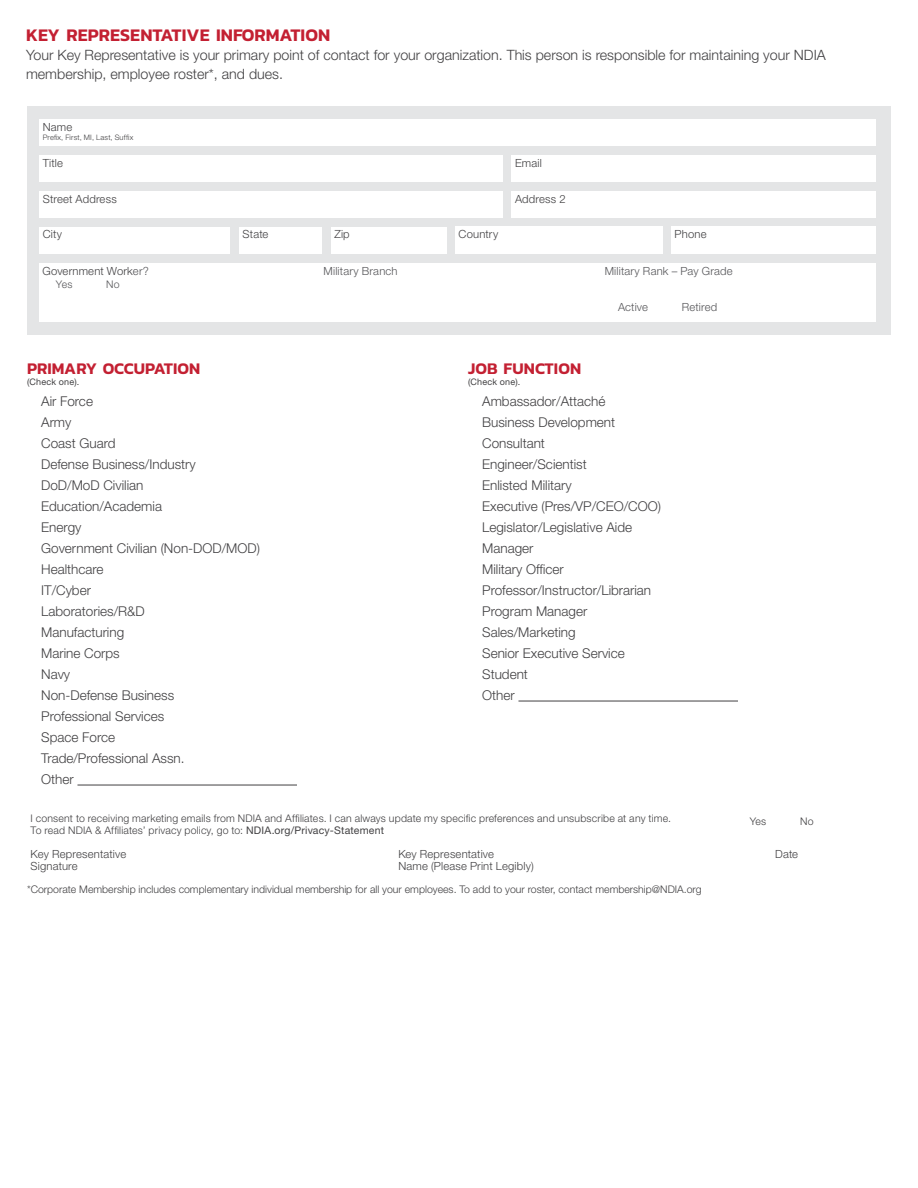
<style>
.page{position:relative;width:918px;height:1188px;background:#fff}
.page>*{position:absolute;margin:0;border:0;box-sizing:border-box;transform-origin:0 0}
.t1{font:600 18px "Kanit";letter-spacing:.005em;color:#c32032}
.t2{font:600 16.5px "Kanit";letter-spacing:.005em;color:#c32032}
.t3{font:300 14.25px/19.5px "Helvetica Neue LT Std";color:#414042}
.t4{font:300 13.5px/21px "Helvetica Neue LT Std";color:#414042}
.t5{font:300 11.25px/11.2px "Helvetica Neue LT Std";letter-spacing:.015em;color:#414042}
.t6{font:300 11.25px "Helvetica Neue LT Std";letter-spacing:.015em;color:#565659}
.t7{font:300 10.5px/12px "Helvetica Neue LT Std";letter-spacing:.005em;color:#414042}
.t8{font:300 10.5px "Helvetica Neue LT Std";color:#565659}
.t9{font:9px "Helvetica Neue LT Std";letter-spacing:.02em;color:#414042}
.t10{font:300 7.5px "Helvetica Neue LT Std";letter-spacing:.02em;color:#414042}
.s1{color:#565659}
.s2{font-weight:400}
</style>
<div class="page">
<hr style="left:77px;top:785px;width:220px;height:1px;background:#414042">
<hr style="left:518px;top:701px;width:220px;height:1px;background:#414042">
<div style="left:27px;top:106px;width:864px;height:229px;background:#e4e5e6"></div>
<div style="left:39px;top:119px;width:837px;height:27px;background:#fff"></div>
<div style="left:39px;top:155px;width:464px;height:27px;background:#fff"></div>
<div style="left:512px;top:155px;width:364px;height:27px;background:#fff"></div>
<div style="left:39px;top:191px;width:464px;height:27px;background:#fff"></div>
<div style="left:512px;top:191px;width:364px;height:27px;background:#fff"></div>
<div style="left:39px;top:227px;width:191px;height:27px;background:#fff"></div>
<div style="left:239px;top:227px;width:83px;height:27px;background:#fff"></div>
<div style="left:455px;top:227px;width:208px;height:27px;background:#fff"></div>
<div style="left:331px;top:227px;width:115px;height:27px;background:#fff"></div>
<div style="left:671px;top:227px;width:205px;height:27px;background:#fff"></div>
<div style="left:39px;top:263px;width:837px;height:58px;background:#fff"></div>
<h1 class="t1" style="left:26px;top:21px;width:306px">KEY REPRESENTATIVE INFORMATION</h1>
<p class="t3" style="left:26px;top:45px;width:801px">Your Key Representative is your primary point of contact for your organization. This person is responsible for maintaining your NDIA membership, employee roster*, and dues.</p>
<p class="t5" style="left:43px;top:121px;width:31px">Name</p>
<p class="t10" style="left:43px;top:133px;width:92px">Prefix, First, MI, Last, Suffix</p>
<p class="t5" style="left:43px;top:157px;width:22px">Title</p>
<p class="t5" style="left:515px;top:157px;width:28px">Email</p>
<p class="t5" style="left:43px;top:193px;width:76px">Street Address</p>
<p class="t5" style="left:515px;top:193px;width:52px">Address 2</p>
<p class="t5" style="left:43px;top:229px;width:21px">City</p>
<p class="t5" style="left:243px;top:229px;width:27px">State</p>
<p class="t5" style="left:334px;top:229px;width:17px">Zip</p>
<p class="t5" style="left:459px;top:228px;width:41px">Country</p>
<p class="t5" style="left:675px;top:228px;width:33px">Phone</p>
<p class="t5" style="left:43px;top:265px;width:108px">Government Work<span class="s1">er?</span></p>
<p class="t8" style="left:56px;top:278px;width:18px">Yes</p>
<p class="t8" style="left:106px;top:278px;width:15px">No</p>
<p class="t2" style="left:27px;top:356px;width:175px">PRIMARY OCCUPATION</p>
<p class="t9" style="left:27px;top:376px;width:54px">(Check one).</p>
<p class="t4" style="left:41px;top:390px;width:220px">Air Force<br>Army<br>Coast Guard<br>Defense Business/Industry<br>DoD/MoD Civilian<br>Education/Academia<br>Energy<br>Government Civilian (Non-DOD/MOD)<br>Healthcare<br>IT/Cyber<br>Laboratories/R&amp;D<br>Manufacturing<br>Marine Corps<br>Navy<br>Non-Defense Business<br>Professional Services<br>Space Force<br>Trade/Professional Assn.<br>Other</p>
<p class="t6" style="left:324px;top:264px;width:76px">Military Branch</p>
<p class="t6" style="left:605px;top:264px;width:129px">Military Rank – Pay Grade</p>
<p class="t6" style="left:618px;top:300px;width:32px">Active</p>
<p class="t6" style="left:682px;top:300px;width:37px">Retired</p>
<p class="t2" style="left:468px;top:356px;width:115px">JOB FUNCTION</p>
<p class="t9" style="left:468px;top:376px;width:54px">(Check one).</p>
<p class="t4" style="left:482px;top:390px;width:180px">Ambassador/Attaché<br>Business Development<br>Consultant<br>Engineer/Scientist<br>Enlisted Military<br>Executive (Pres/VP/CEO/COO)<br>Legislator/Legislative Aide<br>Manager<br>Military Officer<br>Professor/Instructor/Librarian<br>Program Manager<br>Sales/Marketing<br>Senior Executive Service<br>Student<br>Other</p>
<p class="t7" style="left:31px;top:812px;width:642px">I consent to receiving marketing emails from NDIA and Affiliates. I can always update my specific preferences and unsubscribe at any time.<br>To read NDIA &amp; Affiliates’ privacy policy, go to: <span class="s2">NDIA.org/Privacy-Statement</span></p>
<p class="t7" style="left:750px;top:815px;width:18px">Yes</p>
<p class="t7" style="left:800px;top:815px;width:15px">No</p>
<p class="t5" style="left:31px;top:849px;width:97px">Key Representative<br>Signature</p>
<p class="t5" style="left:398px;top:849px;width:97px">Key Representative</p>
<p class="t5" style="left:775px;top:849px;width:24px">Date</p>
<p class="t5" style="left:398px;top:860px;width:137px">Name (Please Print Legibly)</p>
<p class="t7" style="left:27px;top:884px;width:676px">*Corporate Membership includes complementary individual membership for all your employees. To add to your roster, contact membership@NDIA.org</p>
</div>
